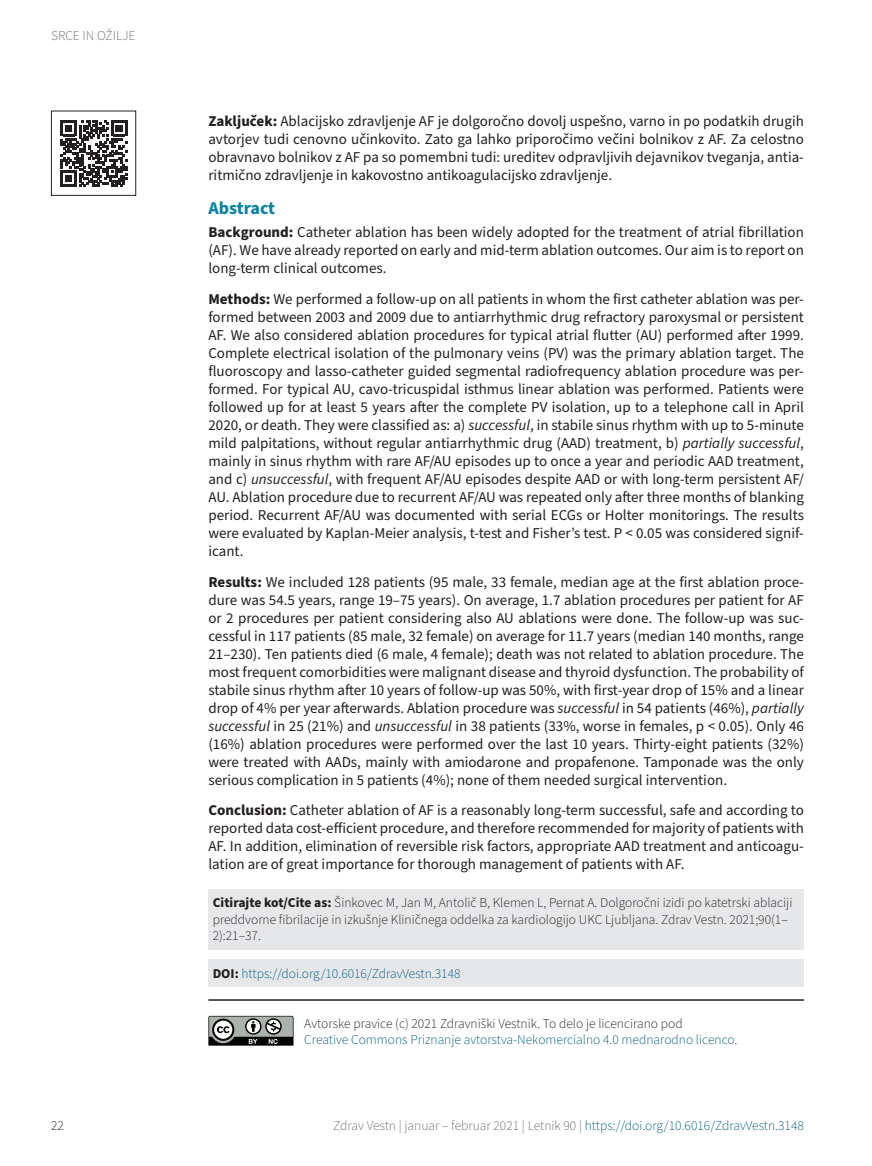
<style>
.page{position:relative;width:872px;height:1166px;background:#fff}
.page>*{position:absolute;margin:0;border:0;box-sizing:border-box;transform-origin:0 0}
.t1{font:700 18px "Source Sans Pro";letter-spacing:-.005em;color:#0d82a6}
.t2{font:15px/18px "Source Sans Pro";color:#231f20;text-align:justify}
.t3{font:300 13.5px/16.2px "Source Sans Pro";color:#231f20}
.t4{font:300 13.5px/16.2px "Source Sans Pro";color:#005b7f}
.t5{font:300 13.5px "Source Sans Pro";color:#6c6d70}
.s1{font-weight:700}
.s2{font-style:italic}
.s3{font-weight:700;color:#231f20}
.s4{color:#231f20}
.s5{color:#005b7f}
</style>
<div class="page">
<div style="left:208px;top:889px;width:596px;height:60px;background:#e6e7e9"></div>
<div style="left:208px;top:959px;width:596px;height:27px;background:#e6e7e9"></div>
<hr style="left:208px;top:998px;width:596px;height:2px;background:#231f20">
<svg style="left:208px;top:1015px;width:86px;height:31px;background:#797c79"></svg>
<svg style="left:61px;top:120px;width:66px;height:67px"></svg>
<div style="left:51px;top:111px;width:85px;height:85px;border:1px solid #231f20"></div>
<p class="t5" style="left:51px;top:26px;width:86px">SRCE IN OŽILJE</p>
<p class="t3" style="left:51px;top:1117px;width:14px">22</p>
<p class="t2" style="left:208px;top:112px;width:597px"><span class="s1">Zaključek:</span> Ablacijsko zdravljenje AF je dolgoročno dovolj uspešno, varno in po podatkih drugih avtorjev tudi cenovno učinkovito. Zato ga lahko priporočimo večini bolnikov z AF. Za celostno obravnavo bolnikov z AF pa so pomembni tudi: ureditev odpravljivih dejavnikov tveganja, antia&shy;ritmično zdravljenje in kakovostno antikoagulacijsko zdravljenje.</p>
<p class="t1" style="left:208px;top:196px;width:68px">Abstract</p>
<p class="t2" style="left:208px;top:223px;width:597px"><span class="s1">Background:</span> Catheter ablation has been widely adopted for the treatment of atrial fibrillation (AF). We have already reported on early and mid-term ablation outcomes. Our aim is to report on long-term clinical outcomes.</p>
<p class="t2" style="left:208px;top:290px;width:597px"><span class="s1">Methods:</span> We performed a follow-up on all patients in whom the first catheter ablation was per&shy;formed between 2003 and 2009 due to antiarrhythmic drug refractory paroxysmal or persistent AF. We also considered ablation procedures for typical atrial flutter (AU) performed after 1999.<br>Complete electrical isolation of the pulmonary veins (PV) was the primary ablation target. The fluoroscopy and lasso-catheter guided segmental radiofrequency ablation procedure was per&shy;formed. For typical AU, cavo-tricuspidal isthmus linear ablation was performed. Patients were followed up for at least 5 years after the complete PV isolation, up to a telephone call in April 2020, or death. They were classified as: a) <span class="s2">successful</span>, in stabile sinus rhythm with up to 5-minute mild palpitations, without regular antiarrhythmic drug (AAD) treatment, b) <span class="s2">partially successful</span>, mainly in sinus rhythm with rare AF/AU episodes up to once a year and periodic AAD treatment, and c) <span class="s2">unsuccessful</span>, with frequent AF/AU episodes despite AAD or with long-term persistent AF/ AU. Ablation procedure due to recurrent AF/AU was repeated only after three months of blanking period. Recurrent AF/AU was documented with serial ECGs or Holter monitorings. The results were evaluated by Kaplan-Meier analysis, t-test and Fisher’s test. P &lt; 0.05 was considered signif&shy;icant.</p>
<p class="t2" style="left:208px;top:573px;width:597px"><span class="s1">Results:</span> We included 128 patients (95 male, 33 female, median age at the first ablation proce&shy;dure was 54.5 years, range 19–75 years). On average, 1.7 ablation procedures per patient for AF or 2 procedures per patient considering also AU ablations were done. The follow-up was suc&shy;cessful in 117 patients (85 male, 32 female) on average for 11.7 years (median 140 months, range 21–230). Ten patients died (6 male, 4 female); death was not related to ablation procedure. The most frequent comorbidities were malignant disease and thyroid dysfunction. The probability of stabile sinus rhythm after 10 years of follow-up was 50%, with first-year drop of 15% and a linear drop of 4% per year afterwards. Ablation procedure was <span class="s2">successful</span> in 54 patients (46%), <span class="s2">partially successful</span> in 25 (21%) and <span class="s2">unsuccessful</span> in 38 patients (33%, worse in females, p &lt; 0.05). Only 46 (16%) ablation procedures were performed over the last 10 years. Thirty-eight patients (32%) were treated with AADs, mainly with amiodarone and propafenone. Tamponade was the only serious complication in 5 patients (4%); none of them needed surgical intervention.</p>
<p class="t2" style="left:208px;top:801px;width:597px"><span class="s1">Conclusion:</span> Catheter ablation of AF is a reasonably long-term successful, safe and according to reported data cost-efficient procedure, and therefore recommended for majority of patients with AF. In addition, elimination of reversible risk factors, appropriate AAD treatment and anticoagu&shy;lation are of great importance for thorough management of patients with AF.</p>
<p class="t3" style="left:213px;top:894px;width:581px"><span class="s1">Citirajte kot/Cite as:</span> Šinkovec M, Jan M, Antolič B, Klemen L, Pernat A. Dolgoročni izidi po katetrski ablaciji preddvorne fibrilacije in izkušnje Kliničnega oddelka za kardiologijo UKC Ljubljana. Zdrav Vestn. 2021;90(1–<br>2):21–37.</p>
<p class="t4" style="left:213px;top:965px;width:249px"><span class="s3">DOI:</span> https://doi.org/10.6016/ZdravVestn.3148</p>
<p class="t4" style="left:304px;top:1015px;width:435px"><span class="s4">Avtorske pravice (c) 2021 Zdravniški Vestnik. To delo je licencirano pod<br></span>Creative Commons Priznanje avtorstva-Nekomercialno 4.0 mednarodno licenco<span class="s4">.</span></p>
<p class="t5" style="left:333px;top:1115px;width:472px">Zdrav Vestn | januar – februar 2021 | Letnik 90 | <span class="s5">https://doi.org/10.6016/ZdravVestn.3148</span></p>
</div>
